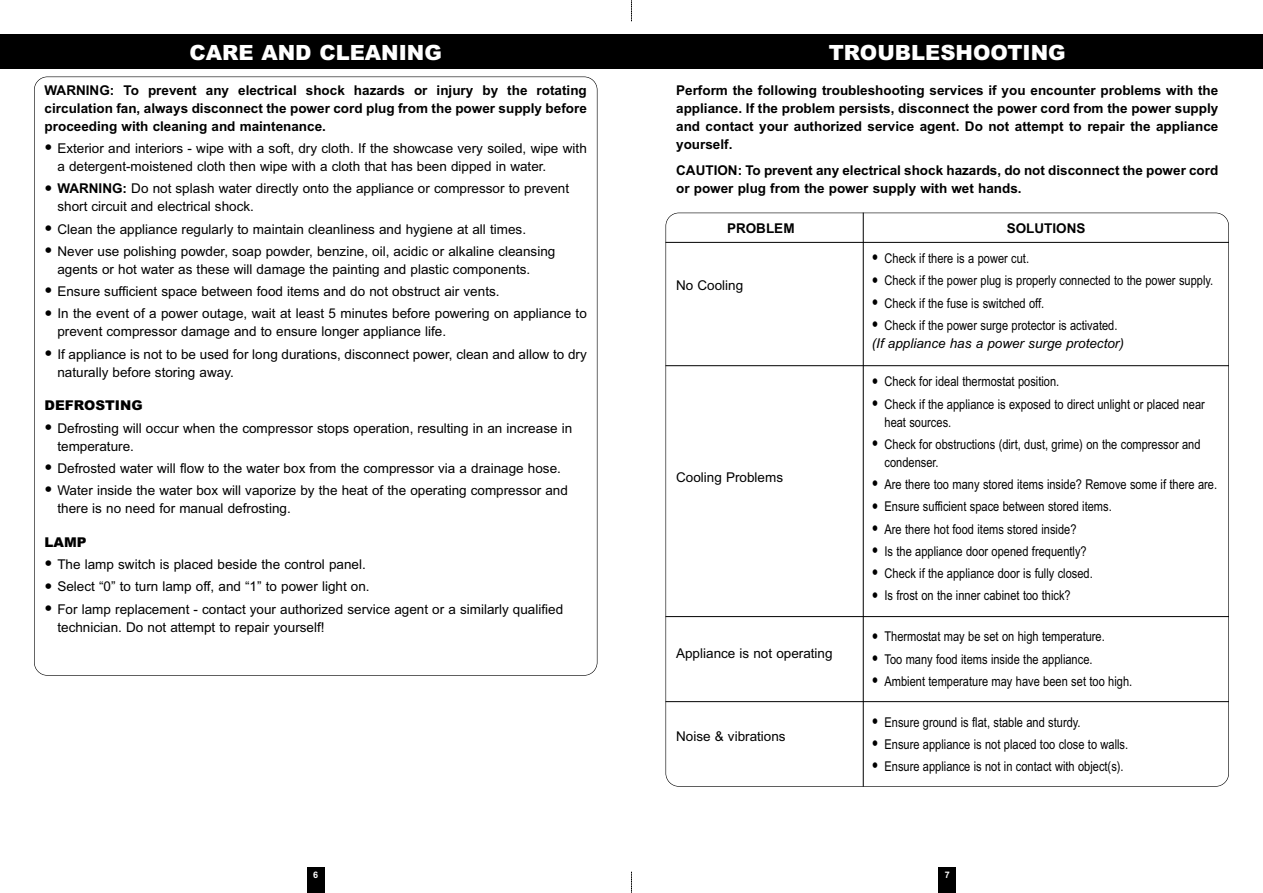
<style>
.page{position:relative;width:1263px;height:893px;background:#fff}
.page>*{position:absolute;margin:0;border:0;box-sizing:border-box;transform-origin:0 0}
.t1{font:900 21px "Arial";color:#fff}
.t2{font:13.5px/18px "Arial";color:#000}
.t3{font:13.5px/18px "Arial Narrow";color:#000}
.t4{font:700 13.5px/18px "Arial";color:#000;text-align:justify}
.t5{font:italic 13.5px "Arial";color:#000}
.t6{font:900 13.5px "Arial";color:#000}
.t7{font:700 9px "Arial";color:#fff}
.s1{font-size:22.5px}
.s2{font-weight:700}
</style>
<div class="page">
<svg style="left:631px;top:0;width:1px;height:21px"></svg>
<svg style="left:631px;top:872px;width:1px;height:21px"></svg>
<div style="left:631px;top:34px;width:632px;height:34px;background:#000"></div>
<div style="left:939px;top:867px;width:17px;height:26px;background:#000"></div>
<div style="left:307px;top:867px;width:17px;height:26px;background:#000"></div>
<div style="left:0;top:34px;width:631px;height:34px;background:#000"></div>
<hr style="left:665px;top:242px;width:564px;height:1px;background:#000">
<hr style="left:665px;top:616px;width:564px;height:1px;background:#000">
<hr style="left:665px;top:701px;width:564px;height:1px;background:#000">
<hr style="left:665px;top:365px;width:564px;height:1px;background:#000">
<hr style="left:863px;top:213px;width:1px;height:574px;background:#000">
<h1 class="t1" style="left:190px;top:40px;width:254px">CARE AND CLEANING</h1>
<p class="t4" style="left:45px;top:81px;width:544px">WARNING: To prevent any electrical shock hazards or injury by the rotating circulation fan, always disconnect the power cord plug from the power supply before proceeding with cleaning and maintenance.</p>
<p class="t2" style="left:57px;top:139px;width:531px;text-indent:-13px"><span class="s1">•</span> Exterior and interiors - wipe with a soft, dry cloth. If the showcase very soiled, wipe with a detergent-moistened cloth then wipe with a cloth that has been dipped in water.</p>
<p class="t2" style="left:57px;top:180px;width:513px;text-indent:-13px"><span class="s1">•</span> <span class="s2">WARNING:</span> Do not splash water directly onto the appliance or compressor to prevent short circuit and electrical shock.</p>
<p class="t2" style="left:45px;top:220px;width:483px"><span class="s1">•</span> Clean the appliance regularly to maintain cleanliness and hygiene at all times.</p>
<p class="t2" style="left:57px;top:242px;width:499px;text-indent:-13px"><span class="s1">•</span> Never use polishing powder, soap powder, benzine, oil, acidic or alkaline cleansing agents or hot water as these will damage the painting and plastic components.</p>
<p class="t2" style="left:45px;top:282px;width:456px"><span class="s1">•</span> Ensure sufficient space between food items and do not obstruct air vents.</p>
<p class="t2" style="left:57px;top:305px;width:531px;text-indent:-13px"><span class="s1">•</span> In the event of a power outage, wait at least 5 minutes before powering on appliance to prevent compressor damage and to ensure longer appliance life.</p>
<p class="t2" style="left:57px;top:345px;width:531px;text-indent:-13px"><span class="s1">•</span> If appliance is not to be used for long durations, disconnect power, clean and allow to dry naturally before storing away.</p>
<p class="t6" style="left:45px;top:398px;width:100px">DEFROSTING</p>
<p class="t2" style="left:57px;top:419px;width:516px;text-indent:-13px"><span class="s1">•</span> Defrosting will occur when the compressor stops operation, resulting in an increase in temperature.</p>
<p class="t2" style="left:45px;top:459px;width:518px"><span class="s1">•</span> Defrosted water will flow to the water box from the compressor via a drainage hose.</p>
<p class="t2" style="left:57px;top:481px;width:512px;text-indent:-13px"><span class="s1">•</span> Water inside the water box will vaporize by the heat of the operating compressor and there is no need for manual defrosting.</p>
<p class="t6" style="left:45px;top:534px;width:43px">LAMP</p>
<p class="t2" style="left:45px;top:555px;width:323px"><span class="s1">•</span> The lamp switch is placed beside the control panel.</p>
<p class="t2" style="left:45px;top:578px;width:327px"><span class="s1">•</span> Select “0” to turn lamp off, and “1” to power light on.</p>
<p class="t2" style="left:57px;top:600px;width:507px;text-indent:-13px"><span class="s1">•</span> For lamp replacement - contact your authorized service agent or a similarly qualified technician. Do not attempt to repair yourself!</p>
<h1 class="t1" style="left:829px;top:40px;width:239px">TROUBLESHOOTING</h1>
<p class="t4" style="left:676px;top:81px;width:544px">Perform the following troubleshooting services if you encounter problems with the appliance. If the problem persists, disconnect the power cord from the power supply and contact your authorized service agent. Do not attempt to repair the appliance yourself.</p>
<p class="t4" style="left:676px;top:162px;width:544px">CAUTION: To prevent any electrical shock hazards, do not disconnect the power cord or power plug from the power supply with wet hands.</p>
<p class="t4" style="left:727px;top:219px;width:69px">PROBLEM</p>
<p class="t4" style="left:1007px;top:219px;width:80px">SOLUTIONS</p>
<p class="t3" style="left:872px;top:249px;width:159px"><span class="s1">•</span> Check if there is a power cut.</p>
<p class="t3" style="left:872px;top:272px;width:343px"><span class="s1">•</span> Check if the power plug is properly connected to the power supply.</p>
<p class="t3" style="left:872px;top:294px;width:174px"><span class="s1">•</span> Check if the fuse is switched off.</p>
<p class="t3" style="left:872px;top:316px;width:247px"><span class="s1">•</span> Check if the power surge protector is activated.</p>
<p class="t5" style="left:872px;top:335px;width:254px">(If appliance has a power surge protector)</p>
<p class="t2" style="left:676px;top:277px;width:69px">No Cooling</p>
<p class="t2" style="left:676px;top:468px;width:108px">Cooling Problems</p>
<p class="t2" style="left:676px;top:645px;width:158px">Appliance is not operating</p>
<p class="t2" style="left:676px;top:728px;width:111px">Noise &amp; vibrations</p>
<p class="t3" style="left:872px;top:373px;width:189px"><span class="s1">•</span> Check for ideal thermostat position.</p>
<p class="t3" style="left:884px;top:395px;width:322px;text-indent:-13px"><span class="s1">•</span> Check if the appliance is exposed to direct unlight or placed near heat sources.</p>
<p class="t3" style="left:884px;top:435px;width:317px;text-indent:-13px"><span class="s1">•</span> Check for obstructions (dirt, dust, grime) on the compressor and condenser.</p>
<p class="t3" style="left:872px;top:475px;width:347px"><span class="s1">•</span> Are there too many stored items inside? Remove some if there are.</p>
<p class="t3" style="left:872px;top:498px;width:241px"><span class="s1">•</span> Ensure sufficient space between stored items.</p>
<p class="t3" style="left:872px;top:520px;width:206px"><span class="s1">•</span> Are there hot food items stored inside?</p>
<p class="t3" style="left:872px;top:542px;width:216px"><span class="s1">•</span> Is the appliance door opened frequently?</p>
<p class="t3" style="left:872px;top:564px;width:223px"><span class="s1">•</span> Check if the appliance door is fully closed.</p>
<p class="t3" style="left:872px;top:587px;width:200px"><span class="s1">•</span> Is frost on the inner cabinet too thick?</p>
<p class="t3" style="left:872px;top:628px;width:235px"><span class="s1">•</span> Thermostat may be set on high temperature.</p>
<p class="t3" style="left:872px;top:650px;width:222px"><span class="s1">•</span> Too many food items inside the appliance.</p>
<p class="t3" style="left:872px;top:672px;width:262px"><span class="s1">•</span> Ambient temperature may have been set too high.</p>
<p class="t3" style="left:872px;top:713px;width:210px"><span class="s1">•</span> Ensure ground is flat, stable and sturdy.</p>
<p class="t3" style="left:872px;top:735px;width:258px"><span class="s1">•</span> Ensure appliance is not placed too close to walls.</p>
<p class="t3" style="left:872px;top:757px;width:253px"><span class="s1">•</span> Ensure appliance is not in contact with object(s).</p>
<p class="t7" style="left:313px;top:870px;width:7px">6</p>
<p class="t7" style="left:945px;top:870px;width:7px">7</p>
</div>
